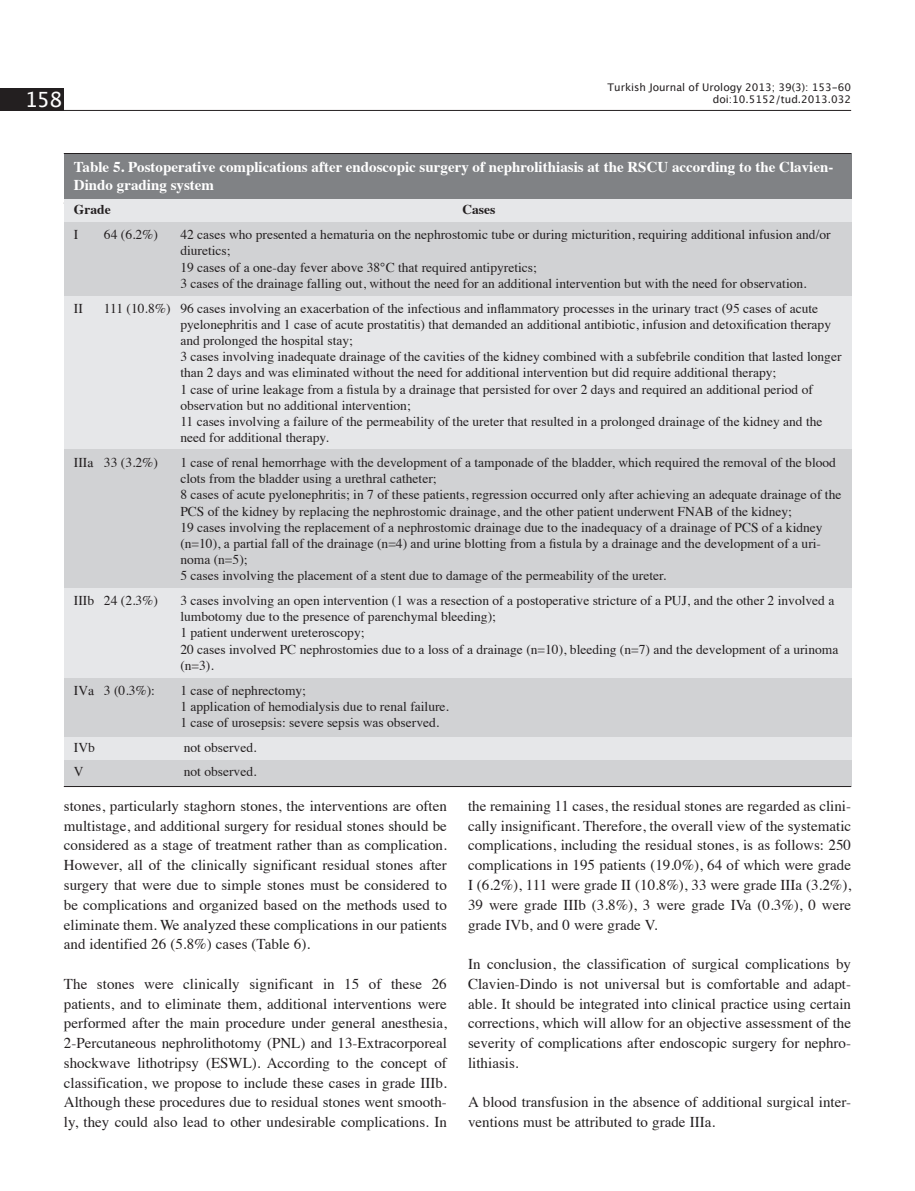
<style>
.page{position:relative;width:915px;height:1191px;background:#fff}
.page>*{position:absolute;margin:0;border:0;box-sizing:border-box;transform-origin:0 0}
.zz_Uroloji_running{font:21px "Lucida Grande";color:#fff}
.t1{font:15px/19.8px "Times";color:#231f20;text-align:justify}
.t2{font:700 15px/18px "Times";color:#fff}
.t3{font:13.5px/16.2px "Times";color:#231f20}
.t4{font:700 13.5px "Times";color:#231f20}
.t5{font:10.5px "Lucida Grande";color:#231f20}
</style>
<div class="page">
<div style="left:64px;top:198px;width:786px;height:589px;background:#e6e7e9"></div>
<div style="left:64px;top:153px;width:786px;height:45px;background:#808285"></div>
<div style="left:64px;top:222px;width:786px;height:73px;background:#d1d2d4"></div>
<div style="left:64px;top:450px;width:786px;height:138px;background:#d1d2d4"></div>
<div style="left:64px;top:678px;width:786px;height:58px;background:#d1d2d4"></div>
<div style="left:64px;top:760px;width:786px;height:26px;background:#d1d2d4"></div>
<hr style="left:64px;top:786px;width:786px;height:1px;background:#231f20">
<hr style="left:64px;top:153px;width:786px;height:1px;background:#231f20">
<hr style="left:64px;top:110px;width:786px;height:1px;background:#231f20">
<div style="left:0;top:88px;width:64px;height:23px;background:#231f20"></div>
<p class="zz_Uroloji_running" style="left:25px;top:88px;width:39px">158</p>
<p class="t5" style="left:607px;top:81px;width:245px">Turkish Journal of Urology 2013; 39(3): 153-60</p>
<p class="t5" style="left:712px;top:94px;width:140px">doi:10.5152/tud.2013.032</p>
<p class="t2" style="left:74px;top:156px;width:760px">Table 5. Postoperative complications after endoscopic surgery of nephrolithiasis at the RSCU according to the Clavien-<br>Dindo grading system</p>
<p class="t4" style="left:74px;top:197px;width:38px">Grade</p>
<p class="t4" style="left:462px;top:197px;width:34px">Cases</p>
<p class="t3" style="left:74px;top:225px;width:6px">I</p>
<p class="t3" style="left:104px;top:225px;width:55px">64 (6.2%)</p>
<p class="t3" style="left:180px;top:225px;width:651px">42 cases who presented a hematuria on the nephrostomic tube or during micturition, requiring additional infusion and/or diuretics;</p>
<p class="t3" style="left:180px;top:258px;width:358px">19 cases of a one-day fever above 38°C that required antipyretics;</p>
<p class="t3" style="left:180px;top:274px;width:627px">3 cases of the drainage falling out, without the need for an additional intervention but with the need for observation.</p>
<p class="t3" style="left:74px;top:299px;width:10px">II</p>
<p class="t3" style="left:180px;top:299px;width:652px;text-indent:-76px">111 (10.8%) 96 cases involving an exacerbation of the infectious and inflammatory processes in the urinary tract (95 cases of acute pyelonephritis and 1 case of acute prostatitis) that demanded an additional antibiotic, infusion and detoxification therapy and prolonged the hospital stay;</p>
<p class="t3" style="left:180px;top:347px;width:662px">3 cases involving inadequate drainage of the cavities of the kidney combined with a subfebrile condition that lasted longer than 2 days and was eliminated without the need for additional intervention but did require additional therapy;</p>
<p class="t3" style="left:180px;top:380px;width:634px">1 case of urine leakage from a fistula by a drainage that persisted for over 2 days and required an additional period of observation but no additional intervention;</p>
<p class="t3" style="left:180px;top:412px;width:643px">11 cases involving a failure of the permeability of the ureter that resulted in a prolonged drainage of the kidney and the need for additional therapy.</p>
<p class="t3" style="left:74px;top:453px;width:85px">IIIа 33 (3.2%)</p>
<p class="t3" style="left:180px;top:453px;width:657px">1 case of renal hemorrhage with the development of a tamponade of the bladder, which required the removal of the blood clots from the bladder using a urethral catheter;</p>
<p class="t3" style="left:180px;top:485px;width:662px">8 cases of acute pyelonephritis; in 7 of these patients, regression occurred only after achieving an adequate drainage of the<br>PCS of the kidney by replacing the nephrostomic drainage, and the other patient underwent FNAB of the kidney;</p>
<p class="t3" style="left:180px;top:518px;width:643px">19 cases involving the replacement of a nephrostomic drainage due to the inadequacy of a drainage of PCS of a kidney (n=10), a partial fall of the drainage (n=4) and urine blotting from a fistula by a drainage and the development of a uri&shy;noma (n=5);</p>
<p class="t3" style="left:180px;top:566px;width:487px">5 cases involving the placement of a stent due to damage of the permeability of the ureter.</p>
<p class="t3" style="left:74px;top:591px;width:85px">IIIb 24 (2.3%)</p>
<p class="t3" style="left:180px;top:591px;width:655px">3 cases involving an open intervention (1 was a resection of a postoperative stricture of a PUJ, and the other 2 involved a lumbotomy due to the presence of parenchymal bleeding);</p>
<p class="t3" style="left:180px;top:623px;width:186px">1 patient underwent ureteroscopy;</p>
<p class="t3" style="left:180px;top:640px;width:659px">20 cases involved PC nephrostomies due to a loss of a drainage (n=10), bleeding (n=7) and the development of a urinoma (n=3).</p>
<p class="t3" style="left:74px;top:681px;width:82px">IVа 3 (0.3%):</p>
<p class="t3" style="left:180px;top:681px;width:127px">1 case of nephrectomy;</p>
<p class="t3" style="left:180px;top:697px;width:270px">1 application of hemodialysis due to renal failure.</p>
<p class="t3" style="left:180px;top:713px;width:260px">1 case of urosepsis: severe sepsis was observed.</p>
<p class="t3" style="left:74px;top:738px;width:22px">IVb</p>
<p class="t3" style="left:184px;top:738px;width:74px">not observed.</p>
<p class="t3" style="left:74px;top:762px;width:11px">V</p>
<p class="t3" style="left:184px;top:762px;width:74px">not observed.</p>
<p class="t1" style="left:64px;top:794px;width:384px">stones, particularly staghorn stones, the interventions are often multistage, and additional surgery for residual stones should be considered as a stage of treatment rather than as complication.<br>However, all of the clinically significant residual stones after surgery that were due to simple stones must be considered to be complications and organized based on the methods used to eliminate them. We analyzed these complications in our patients and identified 26 (5.8%) cases (Table 6).</p>
<p class="t1" style="left:64px;top:972px;width:384px">The stones were clinically significant in 15 of these 26 patients, and to eliminate them, additional interventions were performed after the main procedure under general anesthesia, 2-Percutaneous nephrolithotomy (PNL) and 13-Extracorporeal shockwave lithotripsy (ESWL). According to the concept of classification, we propose to include these cases in grade IIIb.<br>Although these procedures due to residual stones went smooth&shy;ly, they could also lead to other undesirable complications. In</p>
<p class="t1" style="left:468px;top:794px;width:384px">the remaining 11 cases, the residual stones are regarded as clini&shy;cally insignificant. Therefore, the overall view of the systematic complications, including the residual stones, is as follows: 250 complications in 195 patients (19.0%), 64 of which were grade I (6.2%), 111 were grade II (10.8%), 33 were grade IIIa (3.2%), 39 were grade IIIb (3.8%), 3 were grade IVa (0.3%), 0 were grade IVb, and 0 were grade V.</p>
<p class="t1" style="left:468px;top:952px;width:384px">In conclusion, the classification of surgical complications by Clavien-Dindo is not universal but is comfortable and adapt&shy;able. It should be integrated into clinical practice using certain corrections, which will allow for an objective assessment of the severity of complications after endoscopic surgery for nephro&shy;lithiasis.</p>
<p class="t1" style="left:468px;top:1091px;width:384px">A blood transfusion in the absence of additional surgical inter&shy;ventions must be attributed to grade IIIa.</p>
</div>
